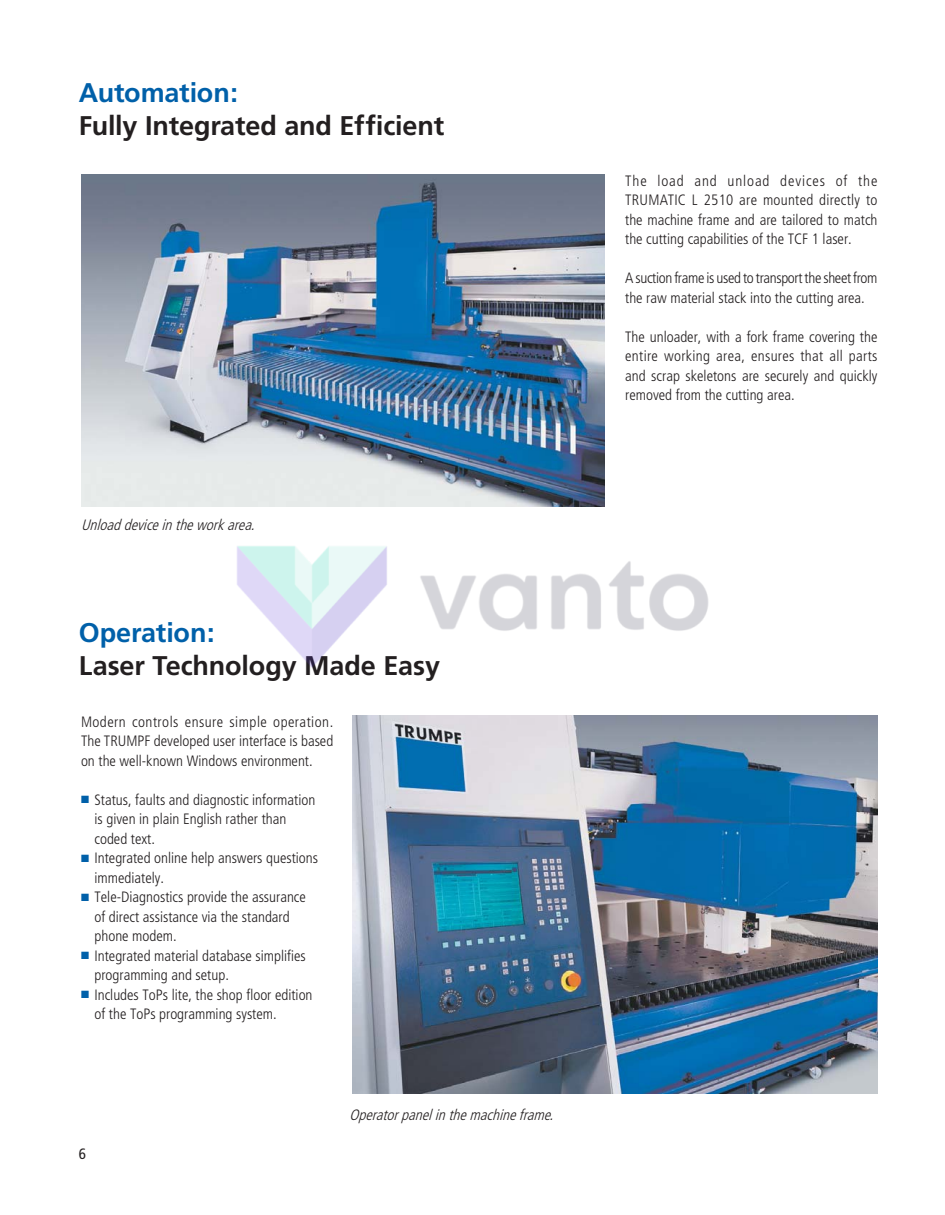
<style>
.page{position:relative;width:945px;height:1215px;background:#fff}
.page>*{position:absolute;margin:0;border:0;box-sizing:border-box;transform-origin:0 0}
.t1{font:700 27px "Frutiger";letter-spacing:-.005em;color:#231f20}
.t2{font:700 27px "Frutiger";letter-spacing:-.01em;color:#0060a9}
.t3{font:300 condensed 15px/19.5px "Frutiger";color:#231f20}
.t4{font:300 condensed 15px/19.5px "Frutiger";letter-spacing:-.025em;color:#231f20}
.t5{font:italic 300 condensed 15px "Frutiger";color:#231f20}
.t6{font:condensed 15px "Frutiger";color:#231f20}
.s1{color:#0060a9}
</style>
<div class="page">
<img style="left:81px;top:175px;width:524px;height:331px">
<img style="left:352px;top:716px;width:526px;height:378px">
<img style="left:188px;top:497px;width:570px;height:221px">
<h1 class="t2" style="left:79px;top:77px;width:161px">Automation:</h1>
<h1 class="t1" style="left:79px;top:110px;width:367px">Fully Integrated and Efficient</h1>
<p class="t5" style="left:81px;top:516px;width:180px">Unloaddeviceintheworkarea.</p>
<h1 class="t2" style="left:79px;top:617px;width:137px">Operation:</h1>
<h1 class="t1" style="left:79px;top:650px;width:363px">Laser Technology Made Easy</h1>
<p class="t3" style="left:81px;top:712px;width:254px;text-align:justify">Modern controls ensure simple operation.<br>The TRUMPF developed user interface is based on the well-known Windows environment.</p>
<p class="t3" style="left:94px;top:790px;width:222px;text-indent:-13px"><span class="s1">■</span> Status, faults and diagnostic information is given in plain English rather than coded text.</p>
<p class="t3" style="left:94px;top:849px;width:225px;text-indent:-13px"><span class="s1">■</span> Integrated online help answers questions immediately.</p>
<p class="t3" style="left:94px;top:888px;width:213px;text-indent:-13px"><span class="s1">■</span> Tele-Diagnostics provide the assurance of direct assistance via the standard phone modem.</p>
<p class="t3" style="left:94px;top:946px;width:213px;text-indent:-13px"><span class="s1">■</span> Integrated material database simplifies programming and setup.</p>
<p class="t3" style="left:94px;top:985px;width:220px;text-indent:-13px"><span class="s1">■</span> Includes ToPs lite, the shop floor edition of the ToPs programming system.</p>
<p class="t6" style="left:79px;top:1145px;width:9px">6</p>
<p class="t5" style="left:350px;top:1106px;width:210px">Operatorpanelinthemachineframe.</p>
<p class="t3" style="left:625px;top:171px;width:254px;text-align:justify">The load and unload devices of the TRUMATIC L 2510 are mounted directly to the machine frame and are tailored to match the cutting capabilities of the TCF 1 laser.</p>
<p class="t4" style="left:625px;top:269px;width:254px">A suction frame is used to transport the sheet from the raw material stack into the cutting area.</p>
<p class="t3" style="left:625px;top:327px;width:254px;text-align:justify">The unloader, with a fork frame covering the entire working area, ensures that all parts and scrap skeletons are securely and quickly removed from the cutting area.</p>
</div>
